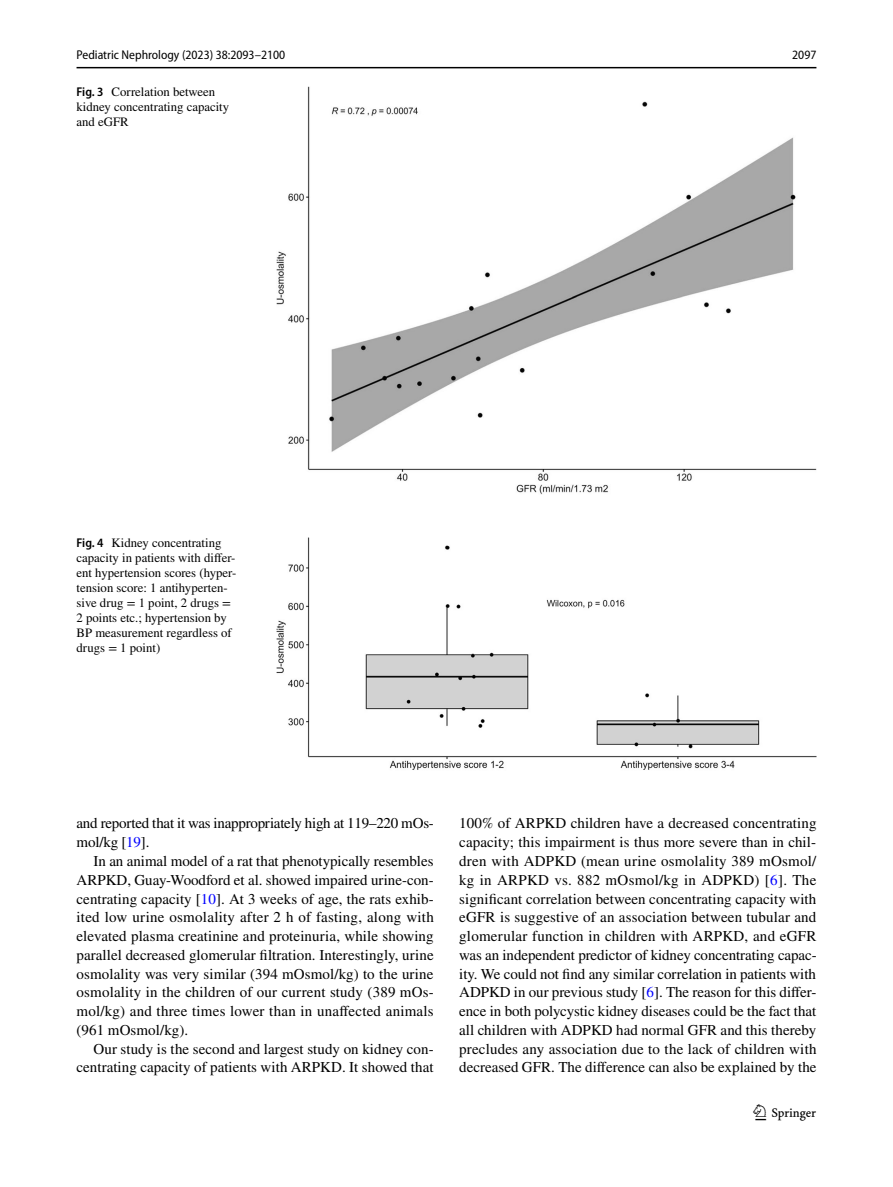
<style>
.page{position:relative;width:893px;height:1187px;background:#fff}
.page>*{position:absolute;margin:0;border:0;box-sizing:border-box;transform-origin:0 0}
.t1{font:22.5px "Springnew Regular 3";color:#000}
.t2{font:15px/18.8px "STIX";letter-spacing:.005em;color:#000;text-align:justify}
.t3{font:15px/18.8px "STIX";letter-spacing:-.015em;color:#000}
.t4{font:12.75px/15px "STIX";color:#000}
.t5{font:semi-condensed 12.75px "Myriad Pro";color:#000}
.s1{font-family:"Myriad Pro";font-weight:600;font-stretch:semi-condensed}
.s2{color:#00f}
</style>
<div class="page">
<hr style="left:77px;top:67px;width:739px;height:1px;background:#000">
<img style="left:276px;top:87px;width:540px;height:408px">
<img style="left:276px;top:537px;width:540px;height:233px">
<p class="t5" style="left:77px;top:48px;width:210px">Pediatric Nephrology (2023) 38:2093–2100</p>
<p class="t5" style="left:792px;top:48px;width:26px">2097</p>
<p class="t4" style="left:77px;top:85px;width:154px"><span class="s1">Fig. 3</span> Correlation between kidney concentrating capacity and eGFR</p>
<p class="t4" style="left:77px;top:536px;width:161px"><span class="s1">Fig. 4</span> Kidney concentrating capacity in patients with differ&shy;ent hypertension scores (hyper&shy;tension score: 1 antihyperten&shy;sive drug = 1 point, 2 drugs =<br>2 points etc.; hypertension by<br>BP measurement regardless of drugs = 1 point)</p>
<p class="t3" style="left:77px;top:815px;width:359px">and reported that it was inappropriately high at 119–220 mOs&shy;mol/kg [<span class="s2">19</span>].</p>
<p class="t2" style="left:77px;top:852px;width:359px;text-indent:17px">In an animal model of a rat that phenotypically resembles ARPKD, Guay-Woodford et al. showed impaired urine-con&shy;centrating capacity [<span class="s2">10</span>]. At 3 weeks of age, the rats exhib&shy;ited low urine osmolality after 2 h of fasting, along with elevated plasma creatinine and proteinuria, while showing parallel decreased glomerular filtration. Interestingly, urine osmolality was very similar (394 mOsmol/kg) to the urine osmolality in the children of our current study (389 mOs&shy;mol/kg) and three times lower than in unaffected animals (961 mOsmol/kg).</p>
<p class="t2" style="left:77px;top:1040px;width:359px;text-align:right">Our study is the second and largest study on kidney con&shy;centrating capacity of patients with ARPKD. It showed that</p>
<p class="t2" style="left:459px;top:815px;width:359px">100% of ARPKD children have a decreased concentrating capacity; this impairment is thus more severe than in chil&shy;dren with ADPKD (mean urine osmolality 389 mOsmol/ kg in ARPKD vs. 882 mOsmol/kg in ADPKD) [<span class="s2">6</span>]. The significant correlation between concentrating capacity with eGFR is suggestive of an association between tubular and glomerular function in children with ARPKD, and eGFR was an independent predictor of kidney concentrating capac&shy;ity. We could not find any similar correlation in patients with ADPKD in our previous study [<span class="s2">6</span>]. The reason for this differ&shy;ence in both polycystic kidney diseases could be the fact that all children with ADPKD had normal GFR and this thereby precludes any association due to the lack of children with decreased GFR. The difference can also be explained by the</p>
<h1 class="t1" style="left:755px;top:1104px;width:62px">1 3</h1>
</div>
